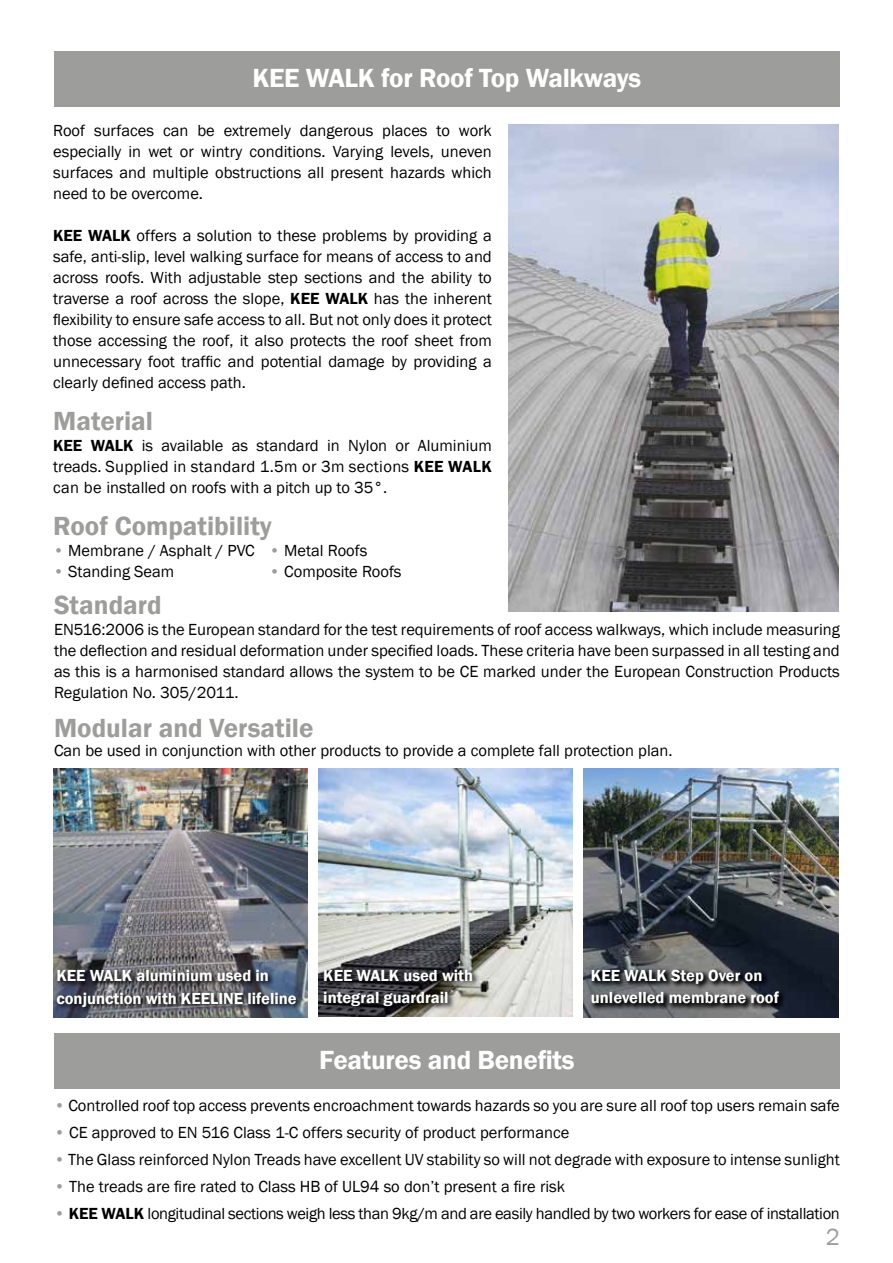
<style>
.page{position:relative;width:893px;height:1263px;background:#fff}
.page>*{position:absolute;margin:0;border:0;box-sizing:border-box;transform-origin:0 0}
.t1{font:600 27px "Franklin Gothic";color:#9d9d9c}
.t2{font:600 27px "Franklin Gothic";letter-spacing:-.01em;color:#fff}
.t3{font:24px "Franklin Gothic";color:#9d9d9c}
.t4{font:16.5px/21px "Franklin Gothic";color:#000;text-align:justify}
.t5{font:600 16.5px/22.5px "Franklin Gothic";color:#fff}
.t6{font:16.5px "Franklin Gothic";letter-spacing:-.02em;color:#000}
.s1{font-weight:600}
.s2{color:#9d9d9c}
</style>
<div class="page">
<div style="left:54px;top:51px;width:786px;height:55px;background:#9d9d9c"></div>
<img style="left:53px;top:768px;width:255px;height:250px">
<img style="left:318px;top:768px;width:255px;height:248px">
<img style="left:584px;top:768px;width:254px;height:250px">
<div style="left:54px;top:1033px;width:786px;height:55px;background:#9d9d9c"></div>
<svg style="left:55px;top:968px;width:249px;height:45px"></svg>
<svg style="left:322px;top:968px;width:158px;height:45px"></svg>
<svg style="left:591px;top:1010px;width:195px;height:1px"></svg>
<svg style="left:590px;top:968px;width:196px;height:42px"></svg>
<img style="left:509px;top:124px;width:329px;height:487px">
<h1 class="t2" style="left:252px;top:61px;width:390px">KEE WALK for Roof Top Walkways</h1>
<p class="t4" style="left:53px;top:120px;width:440px">Roof surfaces can be extremely dangerous places to work especially in wet or wintry conditions. Varying levels, uneven surfaces and multiple obstructions all present hazards which need to be overcome.</p>
<p class="t4" style="left:53px;top:225px;width:440px"><span class="s1">KEE WALK</span> offers a solution to these problems by providing a safe, anti-slip, level walking surface for means of access to and across roofs. With adjustable step sections and the ability to traverse a roof across the slope, <span class="s1">KEE WALK</span> has the inherent flexibility to ensure safe access to all. But not only does it protect those accessing the roof, it also protects the roof sheet from unnecessary foot traffic and potential damage by providing a clearly defined access path.</p>
<h1 class="t1" style="left:53px;top:404px;width:101px">Material</h1>
<p class="t4" style="left:53px;top:435px;width:440px"><span class="s1">KEE WALK</span> is available as standard in Nylon or Aluminium treads. Supplied in standard 1.5m or 3m sections <span class="s1">KEE WALK </span>can be installed on roofs with a pitch up to 35°.</p>
<h1 class="t1" style="left:53px;top:509px;width:220px">Roof Compatibility</h1>
<p class="t4" style="left:53px;top:540px;width:316px"><span class="s2">•</span> Membrane / Asphalt / PVC <span class="s2">•</span> Metal Roofs</p>
<p class="t4" style="left:53px;top:561px;width:123px"><span class="s2">•</span> Standing Seam</p>
<p class="t4" style="left:269px;top:561px;width:134px"><span class="s2">•</span> Composite Roofs</p>
<h1 class="t1" style="left:54px;top:588px;width:109px">Standard</h1>
<p class="t4" style="left:54px;top:619px;width:787px">EN516:2006 is the European standard for the test requirements of roof access walkways, which include measuring the deflection and residual deformation under specified loads. These criteria have been surpassed in all testing and as this is a harmonised standard allows the system to be CE marked under the European Construction Products Regulation No. 305/2011.</p>
<h1 class="t1" style="left:54px;top:711px;width:261px">Modular and Versatile</h1>
<p class="t4" style="left:54px;top:740px;width:620px">Can be used in conjunction with other products to provide a complete fall protection plan.</p>
<p class="t5" style="left:56px;top:964px;width:242px">KEE WALK aluminium used in conjunction with KEELINE lifeline</p>
<p class="t5" style="left:323px;top:964px;width:151px">KEE WALK used with integral guardrail</p>
<p class="t5" style="left:591px;top:964px;width:190px">KEE WALK Step Over on unlevelled membrane roof</p>
<h1 class="t2" style="left:319px;top:1043px;width:257px">Features and Benefits</h1>
<p class="t4" style="left:54px;top:1095px;width:787px"><span class="s2">•</span> Controlled roof top access prevents encroachment towards hazards so you are sure all roof top users remain safe</p>
<p class="t4" style="left:54px;top:1122px;width:517px"><span class="s2">•</span> CE approved to EN 516 Class 1-C offers security of product performance</p>
<p class="t4" style="left:54px;top:1149px;width:787px"><span class="s2">•</span> The Glass reinforced Nylon Treads have excellent UV stability so will not degrade with exposure to intense sunlight</p>
<p class="t4" style="left:54px;top:1176px;width:513px"><span class="s2">•</span> The treads are fire rated to Class HB of UL94 so don’t present a fire risk</p>
<p class="t6" style="left:54px;top:1203px;width:787px"><span class="s2">•</span> <span class="s1">KEE WALK</span> longitudinal sections weigh less than 9kg/m and are easily handled by two workers for ease of installation</p>
<h2 class="t3" style="left:826px;top:1222px;width:16px">2</h2>
</div>
